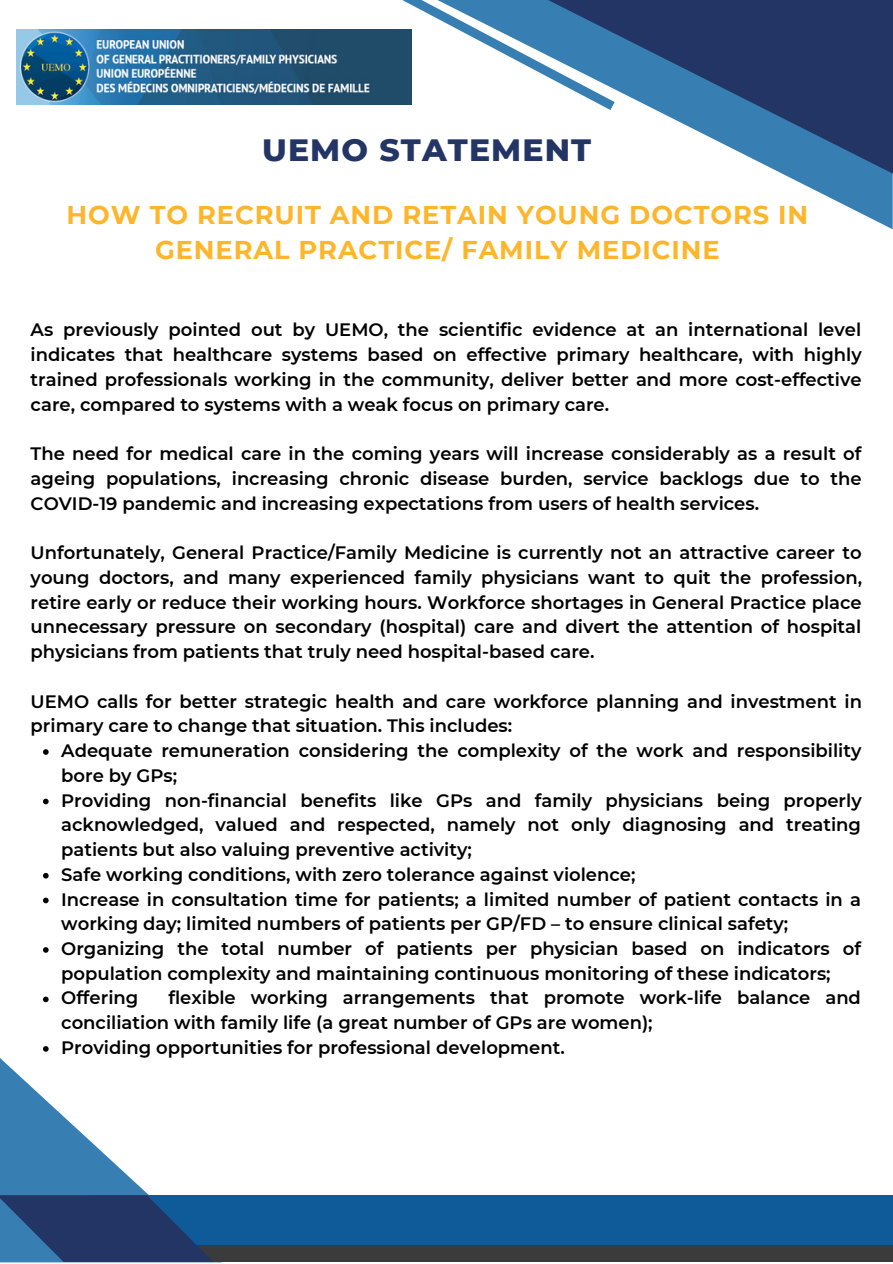
<style>
.page{position:relative;width:893px;height:1264px;background:#fff}
.page>*{position:absolute;margin:0;border:0;box-sizing:border-box;transform-origin:0 0}
.t1{font:800 31.5px "Montserrat";letter-spacing:.035em;color:#233564}
.t2{font:700 25.65px/34.8px "Montserrat";letter-spacing:.035em;color:#fdb62c;text-align:center}
.t3{font:600 18px/24.8px "Montserrat";color:#000}
</style>
<div class="page">
<svg style="left:791px;top:178px;width:101px;height:51px"></svg>
<svg style="left:624px;top:0;width:268px;height:178px;background:#48658e"></svg>
<svg style="left:402px;top:0;width:222px;height:110px"></svg>
<svg style="left:0;top:1058px;width:149px;height:137px"></svg>
<div style="left:89px;top:1195px;width:803px;height:67px;background:#0f5b9a"></div>
<div style="left:89px;top:1244px;width:803px;height:17px;background:#3b3b3b"></div>
<svg style="left:0;top:1195px;width:214px;height:67px"></svg>
<img style="left:16px;top:29px;width:395px;height:76px">
<svg style="left:43px;top:749px;width:6px;height:5px"></svg>
<svg style="left:43px;top:798px;width:6px;height:6px"></svg>
<svg style="left:43px;top:872px;width:6px;height:6px"></svg>
<svg style="left:43px;top:897px;width:6px;height:6px"></svg>
<svg style="left:43px;top:947px;width:6px;height:5px"></svg>
<svg style="left:43px;top:996px;width:6px;height:6px"></svg>
<svg style="left:43px;top:1046px;width:6px;height:5px"></svg>
<h1 class="t1" style="left:262px;top:130px;width:330px">UEMO STATEMENT</h1>
<h2 class="t2" style="left:66px;top:197px;width:743px">HOW TO RECRUIT AND RETAIN YOUNG DOCTORS IN<br>GENERAL PRACTICE/ FAMILY MEDICINE</h2>
<p class="t3" style="left:31px;top:317px;width:832px;text-align:justify">As previously pointed out by UEMO, the scientific evidence at an international level indicates that healthcare systems based on effective primary healthcare, with highly trained professionals working in the community, deliver better and more cost-effective care, compared to systems with a weak focus on primary care.</p>
<p class="t3" style="left:31px;top:441px;width:832px;text-align:justify">The need for medical care in the coming years will increase considerably as a result of ageing populations, increasing chronic disease burden, service backlogs due to the COVID-19 pandemic and increasing expectations from users of health services.</p>
<p class="t3" style="left:31px;top:540px;width:832px;text-align:justify">Unfortunately, General Practice/Family Medicine is currently not an attractive career to young doctors, and many experienced family physicians want to quit the profession, retire early or reduce their working hours. Workforce shortages in General Practice place unnecessary pressure on secondary (hospital) care and divert the attention of hospital physicians from patients that truly need hospital-based care.</p>
<p class="t3" style="left:31px;top:688px;width:832px">UEMO calls for better strategic health and care workforce planning and investment in primary care to change that situation. This includes:</p>
<p class="t3" style="left:61px;top:738px;width:802px">Adequate remuneration considering the complexity of the work and responsibility bore by GPs;<br>Providing non-financial benefits like GPs and family physicians being properly acknowledged, valued and respected, namely not only diagnosing and treating patients but also valuing preventive activity;<br>Safe working conditions, with zero tolerance against violence;<br>Increase in consultation time for patients; a limited number of patient contacts in a working day; limited numbers of patients per GP/FD – to ensure clinical safety; Organizing the total number of patients per physician based on indicators of population complexity and maintaining continuous monitoring of these indicators; Offering</p>
<p class="t3" style="left:61px;top:985px;width:801px;text-indent:107px">flexible working arrangements that promote work-life balance and conciliation with family life (a great number of GPs are women);<br>Providing opportunities for professional development.</p>
</div>
